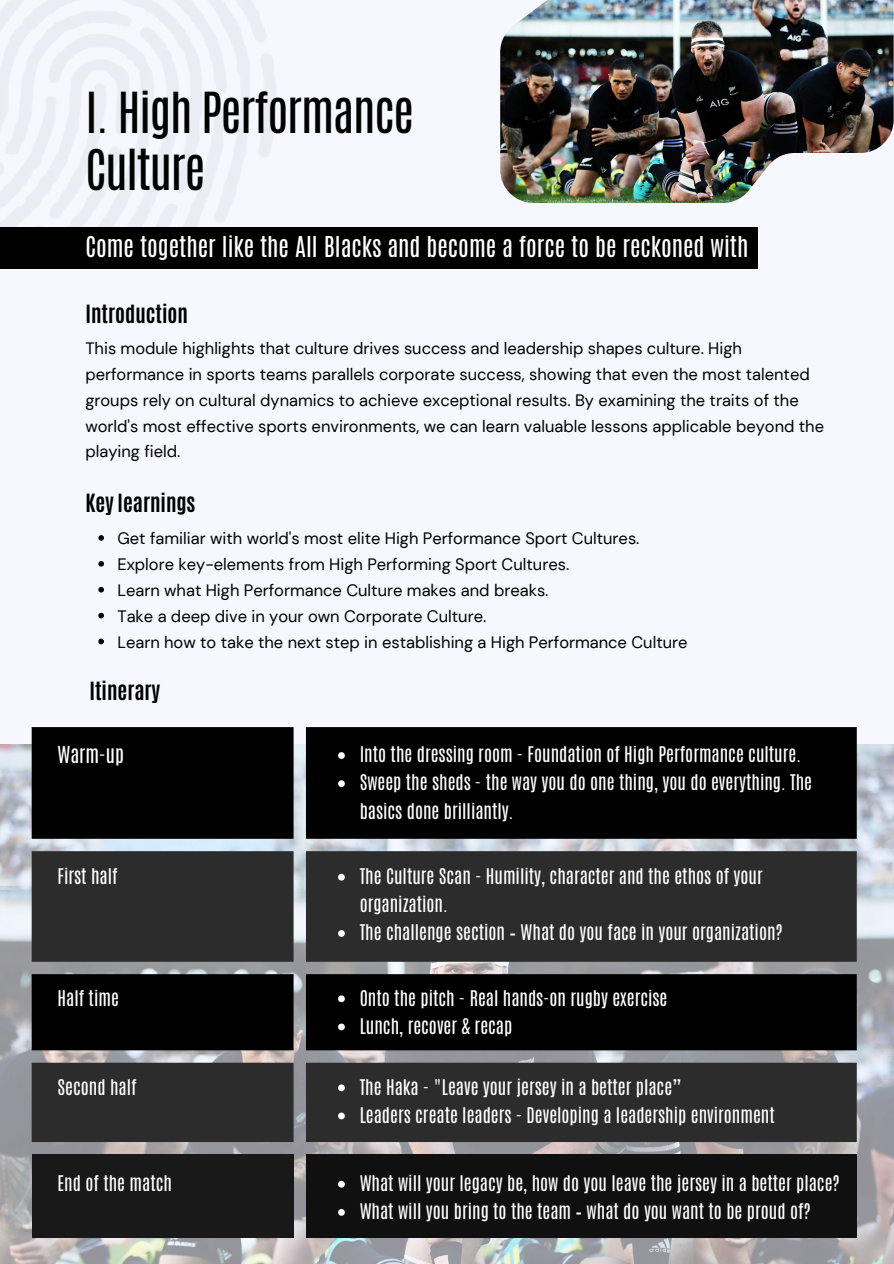
<style>
.page{position:relative;width:894px;height:1264px;background:#fff}
.page>*{position:absolute;margin:0;border:0;box-sizing:border-box;transform-origin:0 0}
.t1{font:47.25px/56.1px "Antonio";letter-spacing:-.025em;color:#000}
.t2{font:24px "Antonio";color:#fff}
.t3{font:700 21px "Antonio";color:#000}
.t4{font:19.5px "Antonio";color:#fff}
.t5{font:18px/28.2px "Antonio";color:#fff}
.t6{font:16.5px/25.8px "DM Sans";color:#000}
</style>
<div class="page">
<div style="left:0;top:0;width:893px;height:1263px;background:#f6f7ff"></div>
<img style="left:500px;top:0;width:393px;height:203px">
<img style="left:0;top:744px;width:893px;height:519px">
<svg style="left:32px;top:727px;width:824px;height:124px;fill:#000"></svg>
<svg style="left:32px;top:851px;width:824px;height:290px;fill:#2c2c2c"></svg>
<div style="left:32px;top:1154px;width:261px;height:83px;background:#191919"></div>
<div style="left:306px;top:1154px;width:550px;height:83px;background:#101010"></div>
<div style="left:0;top:227px;width:757px;height:42px;background:#000"></div>
<svg style="left:98px;top:535px;width:6px;height:5px"></svg>
<svg style="left:98px;top:561px;width:6px;height:5px"></svg>
<svg style="left:98px;top:587px;width:6px;height:5px"></svg>
<svg style="left:98px;top:612px;width:6px;height:6px"></svg>
<svg style="left:98px;top:638px;width:6px;height:6px"></svg>
<svg style="left:338px;top:752px;width:7px;height:7px"></svg>
<svg style="left:338px;top:780px;width:7px;height:7px"></svg>
<svg style="left:338px;top:873px;width:7px;height:7px"></svg>
<svg style="left:338px;top:930px;width:7px;height:6px"></svg>
<svg style="left:338px;top:995px;width:7px;height:7px"></svg>
<svg style="left:338px;top:1023px;width:7px;height:7px"></svg>
<svg style="left:338px;top:1084px;width:7px;height:7px"></svg>
<svg style="left:338px;top:1112px;width:7px;height:7px"></svg>
<svg style="left:338px;top:1180px;width:7px;height:7px"></svg>
<svg style="left:338px;top:1209px;width:7px;height:6px"></svg>
<p class="t1" style="left:85px;top:85px;width:330px">I. High Performance<br>Culture</p>
<p class="t2" style="left:85px;top:230px;width:664px">Come together like the All Blacks and become a force to be reckoned with</p>
<p class="t3" style="left:85px;top:299px;width:104px">Introduction</p>
<p class="t6" style="left:85px;top:335px;width:740px">This module highlights that culture drives success and leadership shapes culture. High performance in sports teams parallels corporate success, showing that even the most talented groups rely on cultural dynamics to achieve exceptional results. By examining the traits of the world's most effective sports environments, we can learn valuable lessons applicable beyond the playing field.</p>
<p class="t3" style="left:85px;top:488px;width:112px">Key learnings</p>
<h1 class="t6" style="left:117px;top:525px;width:523px">Get familiar with world's most elite High Performance Sport Cultures.</h1>
<p class="t6" style="left:117px;top:551px;width:453px">Explore key-elements from High Performing Sport Cultures.</p>
<p class="t6" style="left:117px;top:577px;width:432px">Learn what High Performance Culture makes and breaks.</p>
<p class="t6" style="left:117px;top:603px;width:370px">Take a deep dive in your own Corporate Culture.</p>
<p class="t6" style="left:117px;top:629px;width:571px">Learn how to take the next step in establishing a High Performance Culture</p>
<p class="t3" style="left:89px;top:676px;width:72px">Itinerary</p>
<p class="t4" style="left:58px;top:740px;width:68px">Warm-up</p>
<p class="t5" style="left:359px;top:740px;width:442px">Into the dressing room - Foundation of High Performance culture.</p>
<p class="t5" style="left:359px;top:768px;width:454px">Sweep the sheds - the way you do one thing, you do everything. The basics done brilliantly.</p>
<p class="t5" style="left:58px;top:862px;width:62px">First half</p>
<p class="t5" style="left:359px;top:862px;width:404px">The Culture Scan - Humility, character and the ethos of your organization.</p>
<p class="t5" style="left:359px;top:918px;width:424px">The challenge section – What do you face in your organization?</p>
<p class="t5" style="left:58px;top:983px;width:63px">Half time</p>
<p class="t5" style="left:359px;top:983px;width:309px">Onto the pitch - Real hands-on rugby exercise</p>
<p class="t5" style="left:359px;top:1011px;width:154px">Lunch, recover &amp; recap</p>
<p class="t5" style="left:58px;top:1072px;width:80px">Second half</p>
<p class="t5" style="left:359px;top:1072px;width:323px">The Haka - "Leave your jersey in a better place”</p>
<p class="t5" style="left:359px;top:1100px;width:416px">Leaders create leaders - Developing a leadership environment</p>
<p class="t5" style="left:58px;top:1169px;width:116px">End of the match</p>
<p class="t5" style="left:359px;top:1169px;width:481px">What will your legacy be, how do you leave the jersey in a better place?</p>
<p class="t5" style="left:359px;top:1197px;width:452px">What will you bring to the team – what do you want to be proud of?</p>
</div>
